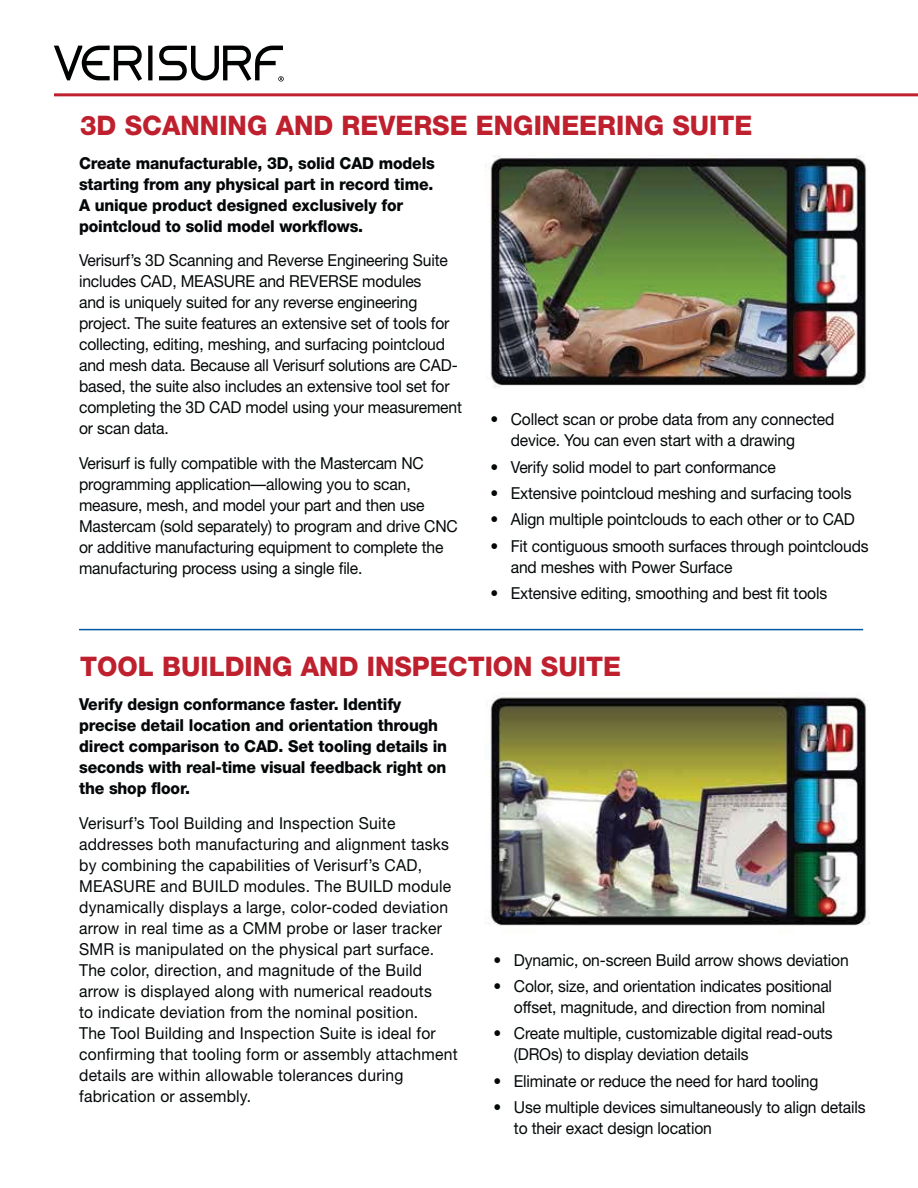
<style>
.page{position:relative;width:918px;height:1188px;background:#fff}
.page>*{position:absolute;margin:0;border:0;box-sizing:border-box;transform-origin:0 0}
.t1{font:800 27px "Helvetica Neue";color:#bf202e}
.t2{font:16.5px/21px "Helvetica Neue";letter-spacing:-.01em;color:#040809;scale:.95 1}
.t3{font:16.5px/21px "Helvetica Neue";letter-spacing:.015em;color:#040809;scale:.95 1}
.t4{font:800 16.5px/21px "Helvetica Neue";letter-spacing:-.01em;color:#040809;scale:.95 1}
</style>
<div class="page">
<hr style="left:54px;top:93px;width:864px;height:3px;background:#bf202e">
<img style="left:485px;top:156px;width:382px;height:232px">
<img style="left:485px;top:696px;width:385px;height:230px">
<svg style="left:54px;top:45px;width:88px;height:36px"></svg>
<div style="left:148px;top:46px;width:4px;height:34px;border:3px solid #010202"></div>
<svg style="left:159px;top:45px;width:125px;height:37px"></svg>
<hr style="left:79px;top:629px;width:784px;height:1px;background:#0057a3">
<h1 class="t1" style="left:80px;top:116px;width:674px">3D SCANNING AND REVERSE ENGINEERING SUITE</h1>
<p class="t4" style="left:79px;top:154px;width:376px">Create manufacturable, 3D, solid CAD models starting from any physical part in record time.<br>A unique product designed exclusively for pointcloud to solid model workflows.</p>
<p class="t2" style="left:79px;top:251px;width:405px">Verisurf’s 3D Scanning and Reverse Engineering Suite includes CAD, MEASURE and REVERSE modules<br>and is uniquely suited for any reverse engineering project. The suite features an extensive set of tools for collecting, editing, meshing, and surfacing pointcloud and mesh data. Because all Verisurf solutions are CAD&shy;based, the suite also includes an extensive tool set for completing the 3D CAD model using your measurement or scan data.</p>
<p class="t2" style="left:79px;top:454px;width:400px">Verisurf is fully compatible with the Mastercam NC programming application—allowing you to scan, measure, mesh, and model your part and then use Mastercam (sold separately) to program and drive CNC or additive manufacturing equipment to complete the manufacturing process using a single file.</p>
<p class="t2" style="left:511px;top:411px;width:342px;text-indent:-20px">• Collect scan or probe data from any connected device. You can even start with a drawing</p>
<p class="t2" style="left:491px;top:458px;width:302px">• Verify solid model to part conformance</p>
<p class="t2" style="left:491px;top:484px;width:381px">• Extensive pointcloud meshing and surfacing tools</p>
<p class="t2" style="left:491px;top:511px;width:385px">• Align multiple pointclouds to each other or to CAD</p>
<p class="t2" style="left:511px;top:537px;width:378px;text-indent:-20px">• Fit contiguous smooth surfaces through pointclouds and meshes with Power Surface</p>
<p class="t2" style="left:491px;top:585px;width:356px">• Extensive editing, smoothing and best fit tools</p>
<h1 class="t1" style="left:80px;top:657px;width:542px">TOOL BUILDING AND INSPECTION SUITE</h1>
<p class="t4" style="left:79px;top:695px;width:389px">Verify design conformance faster. Identify precise detail location and orientation through direct comparison to CAD. Set tooling details in seconds with real-time visual feedback right on the shop floor.</p>
<p class="t3" style="left:79px;top:814px;width:400px">Verisurf’s Tool Building and Inspection Suite addresses both manufacturing and alignment tasks by combining the capabilities of Verisurf’s CAD, MEASURE and BUILD modules. The BUILD module dynamically displays a large, color-coded deviation arrow in real time as a CMM probe or laser tracker SMR is manipulated on the physical part surface.<br>The color, direction, and magnitude of the Build arrow is displayed along with numerical readouts<br>to indicate deviation from the nominal position.<br>The Tool Building and Inspection Suite is ideal for confirming that tooling form or assembly attachment details are within allowable tolerances during fabrication or assembly.</p>
<p class="t2" style="left:494px;top:951px;width:375px">• Dynamic, on-screen Build arrow shows deviation</p>
<p class="t2" style="left:514px;top:977px;width:336px;text-indent:-20px">• Color, size, and orientation indicates positional offset, magnitude, and direction from nominal</p>
<p class="t2" style="left:514px;top:1025px;width:337px;text-indent:-20px">• Create multiple, customizable digital read-outs (DROs) to display deviation details</p>
<p class="t2" style="left:494px;top:1072px;width:344px">• Eliminate or reduce the need for hard tooling</p>
<p class="t2" style="left:514px;top:1099px;width:372px;text-indent:-20px">• Use multiple devices simultaneously to align details to their exact design location</p>
</div>
